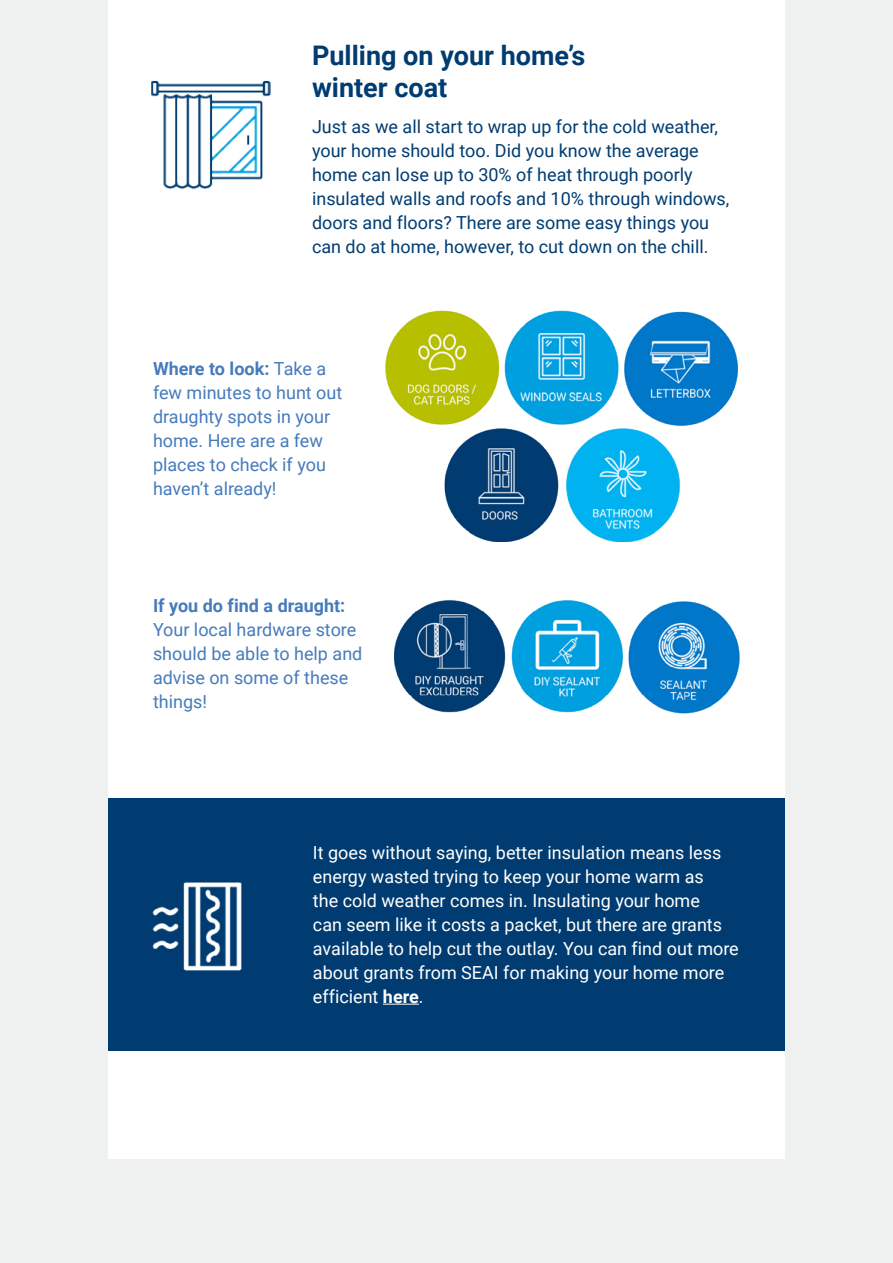
<style>
.page{position:relative;width:893px;height:1263px;background:#eff0f0}
.page>*{position:absolute;margin:0;border:0;box-sizing:border-box;transform-origin:0 0}
.Heading_2{font:700 27px/31.5px "Roboto";color:#003c71}
.Body_Text_Indent{font:18px/24px "Roboto";color:#fff}
.Body_Text_Indent-2{font:18px/24px "Roboto";color:#003c71}
.Body_Text{font:18px/24px "Roboto";color:#467bbc}
.s1{font-weight:700}
</style>
<div class="page">
<div style="left:108px;top:0;width:677px;height:1158px;background:#fff"></div>
<div style="left:108px;top:798px;width:677px;height:252px;background:#003c71"></div>
<img style="left:385px;top:310px;width:353px;height:232px">
<img style="left:394px;top:600px;width:346px;height:114px">
<hr style="left:383px;top:1004px;width:36px;height:1px;background:#fff">
<img style="left:152px;top:80px;width:118px;height:110px">
<img style="left:152px;top:882px;width:90px;height:89px">
<h2 class="Heading_2" style="left:312px;top:39px;width:275px">Pulling on your home’s winter coat</h2>
<p class="Body_Text_Indent-2" style="left:312px;top:114px;width:419px">Just as we all start to wrap up for the cold weather, your home should too. Did you know the average home can lose up to 30% of heat through poorly insulated walls and roofs and 10% through windows, doors and floors? There are some easy things you can do at home, however, to cut down on the chill.</p>
<p class="Body_Text" style="left:153px;top:356px;width:191px"><span class="s1">Where to look:</span> Take a few minutes to hunt out draughty spots in your home. Here are a few places to check if you haven’t already!</p>
<p class="Body_Text" style="left:153px;top:593px;width:211px"><span class="s1">If you do find a draught:<br></span>Your local hardware store should be able to help and advise on some of these things!</p>
<p class="Body_Text_Indent" style="left:313px;top:840px;width:427px">It goes without saying, better insulation means less energy wasted trying to keep your home warm as<br>the cold weather comes in. Insulating your home<br>can seem like it costs a packet, but there are grants available to help cut the outlay. You can find out more about grants from SEAI for making your home more efficient <span class="s1">here</span>.</p>
</div>
